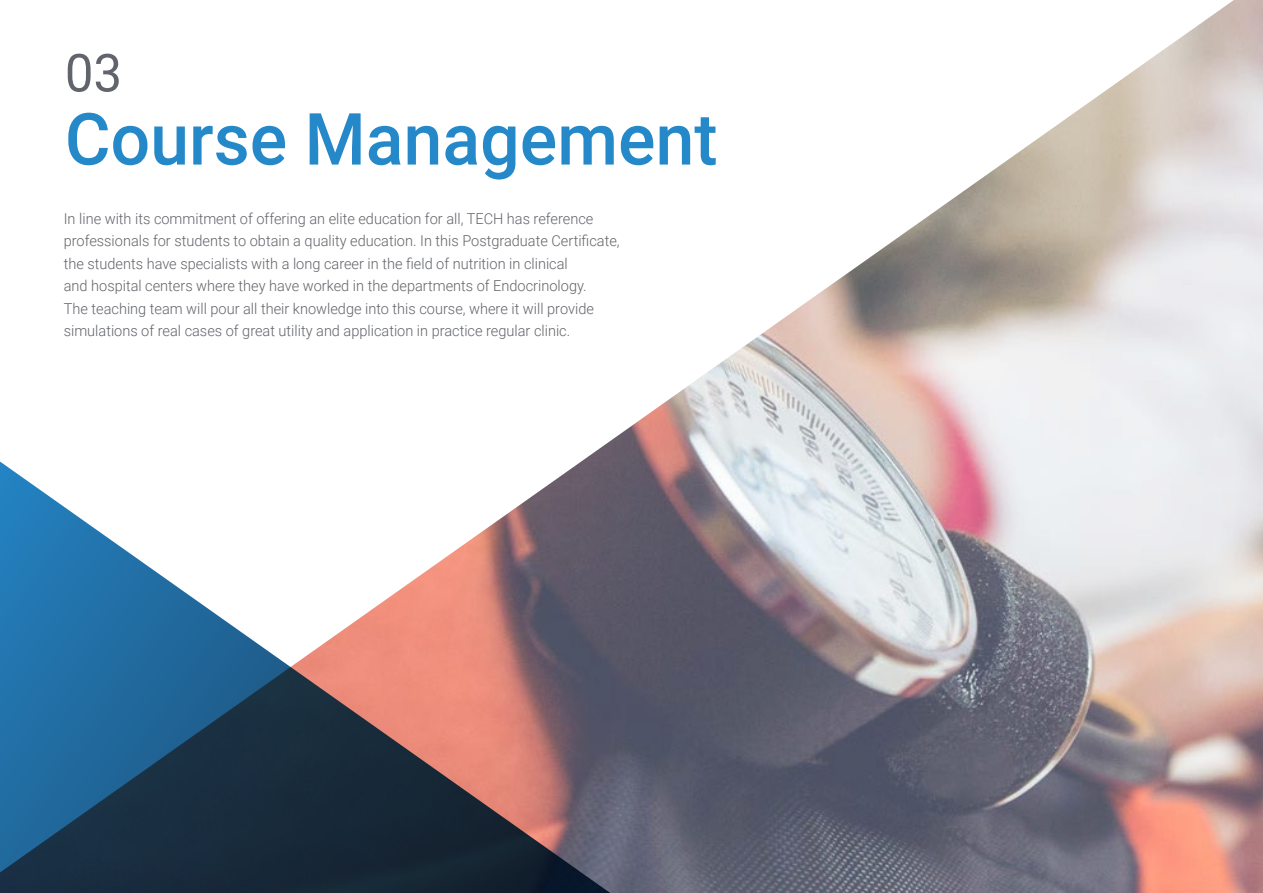
<style>
.page{position:relative;width:1263px;height:893px;background:#fff}
.page>*{position:absolute;margin:0;border:0;box-sizing:border-box;transform-origin:0 0}
.t1{font:500 72px "Roboto";color:#2488c9}
.t2{font:52.5px "Roboto";color:#61646a}
.t3{font:300 15px/22.5px "Roboto";color:#61646a}
</style>
<div class="page">
<img style="left:603px;top:0;width:660px;height:893px">
<svg style="left:0;top:446px;width:640px;height:447px"></svg>
<h2 class="t2" style="left:65px;top:36px;width:59px">03</h2>
<h1 class="t1" style="left:65px;top:89px;width:654px">Course Management</h1>
<p class="t3" style="left:64px;top:207px;width:557px">In line with its commitment of offering an elite education for all, TECH has reference professionals for students to obtain a quality education. In this Postgraduate Certificate, the students have specialists with a long career in the field of nutrition in clinical<br>and hospital centers where they have worked in the departments of Endocrinology.<br>The teaching team will pour all their knowledge into this course, where it will provide simulations of real cases of great utility and application in practice regular clinic.</p>
</div>
